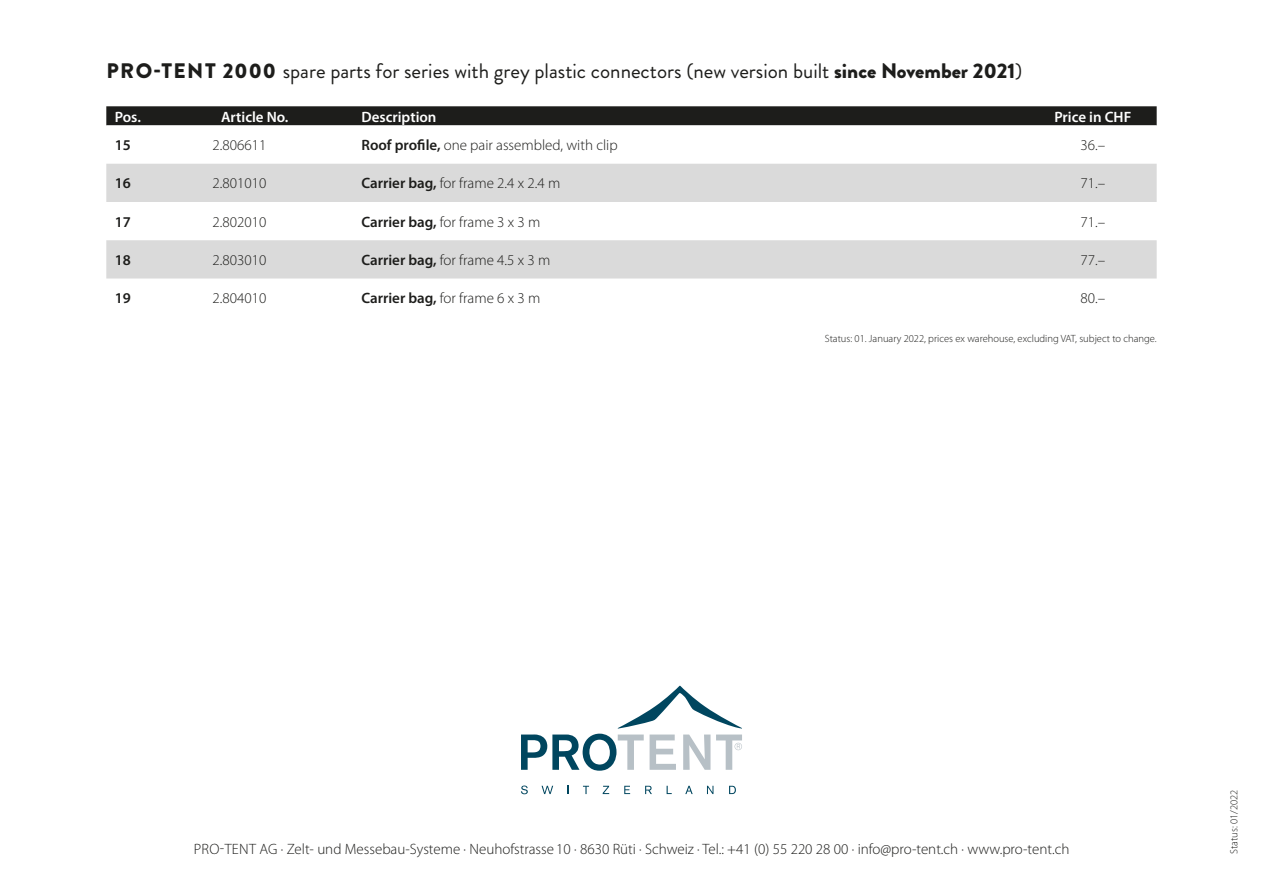
<style>
.page{position:relative;width:1263px;height:893px;background:#fff}
.page>*{position:absolute;margin:0;border:0;box-sizing:border-box;transform-origin:0 0}
.t1{font:21px "Brandon Grotesque";color:#1d1d1b}
.t2{font:300 15px "Myriad Pro";color:#1d1d1b}
.t3{font:600 15px "Myriad Pro";color:#fff}
.t4{font:600 15px "Myriad Pro";color:#1d1d1b}
.t5{font:300 10.5px "Myriad Pro";color:#1d1d1b}
.s1{font-weight:900}
.s2{font-weight:600}
</style>
<div class="page">
<div style="left:106px;top:106px;width:1051px;height:19px;background:#1d1d1b"></div>
<svg style="left:106px;top:125px;width:1051px;height:39px"></svg>
<svg style="left:106px;top:164px;width:1051px;height:115px;fill:#dadada"></svg>
<svg style="left:521px;top:685px;width:221px;height:86px"></svg>
<svg style="left:521px;top:785px;width:7px;height:9px"></svg>
<svg style="left:542px;top:786px;width:11px;height:8px"></svg>
<svg style="left:583px;top:786px;width:6px;height:8px"></svg>
<svg style="left:603px;top:786px;width:6px;height:8px"></svg>
<svg style="left:624px;top:786px;width:6px;height:8px"></svg>
<svg style="left:645px;top:786px;width:7px;height:8px"></svg>
<svg style="left:667px;top:786px;width:5px;height:8px"></svg>
<svg style="left:685px;top:786px;width:8px;height:8px"></svg>
<svg style="left:707px;top:786px;width:6px;height:8px"></svg>
<svg style="left:729px;top:786px;width:7px;height:8px"></svg>
<p class="t1" style="left:106px;top:57px;width:917px"><span class="s1">PRO-TENT 2000</span> spare parts for series with grey plastic connectors (new version built <span class="s1">since November 2021</span>)</p>
<p class="t3" style="left:115px;top:107px;width:28px">Pos.</p>
<p class="t3" style="left:221px;top:107px;width:69px">Article No.</p>
<p class="t3" style="left:361px;top:107px;width:77px">Description</p>
<p class="t3" style="left:1054px;top:107px;width:78px">Price in CHF</p>
<p class="t4" style="left:115px;top:136px;width:18px">15</p>
<p class="t2" style="left:213px;top:136px;width:55px">2.806611</p>
<p class="t2" style="left:361px;top:136px;width:258px"><span class="s2">Roof profile,</span> one pair assembled, with clip</p>
<p class="t2" style="left:1080px;top:136px;width:26px">36.–</p>
<p class="t4" style="left:115px;top:174px;width:18px">16</p>
<p class="t2" style="left:213px;top:174px;width:55px">2.801010</p>
<p class="t2" style="left:361px;top:174px;width:200px"><span class="s2">Carrier bag,</span> for frame 2.4 x 2.4 m</p>
<p class="t2" style="left:1080px;top:174px;width:26px">71.–</p>
<p class="t4" style="left:115px;top:212px;width:18px">17</p>
<p class="t2" style="left:213px;top:213px;width:55px">2.802010</p>
<p class="t2" style="left:361px;top:213px;width:181px"><span class="s2">Carrier bag,</span> for frame 3 x 3 m</p>
<p class="t2" style="left:1080px;top:213px;width:26px">71.–</p>
<p class="t4" style="left:115px;top:250px;width:18px">18</p>
<p class="t2" style="left:213px;top:251px;width:55px">2.803010</p>
<p class="t2" style="left:361px;top:251px;width:190px"><span class="s2">Carrier bag,</span> for frame 4.5 x 3 m</p>
<p class="t2" style="left:1080px;top:251px;width:26px">77.–</p>
<p class="t4" style="left:115px;top:289px;width:18px">19</p>
<p class="t2" style="left:213px;top:289px;width:55px">2.804010</p>
<p class="t2" style="left:361px;top:289px;width:181px"><span class="s2">Carrier bag,</span> for frame 6 x 3 m</p>
<p class="t2" style="left:1080px;top:289px;width:26px">80.–</p>
<p class="t5" style="left:825px;top:332px;width:333px">Status: 01. January 2022, prices ex warehouse, excluding VAT, subject to change.</p>
<p class="t2" style="left:194px;top:840px;width:877px">PRO-TENT AG · Zelt- und Messebau-Systeme · Neuhofstrasse 10 · 8630 Rüti · Schweiz · Tel.: +41 (0) 55 220 28 00 · info@pro-tent.ch · www.pro-tent.ch</p>
<p class="t5" style="left:1228px;top:854px;width:66px;rotate:-90deg">Status: 01/2022</p>
</div>
